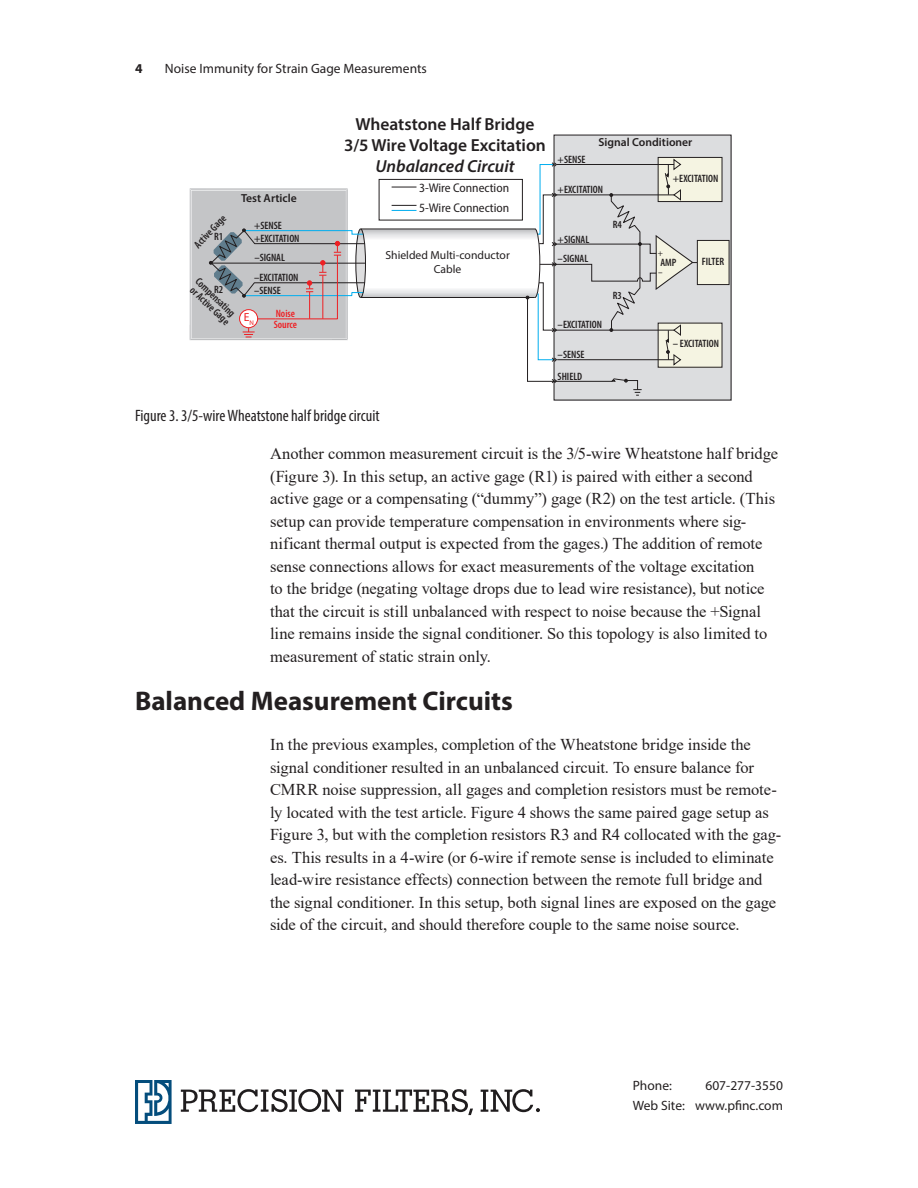
<style>
.page{position:relative;width:918px;height:1188px;background:#fff}
.page>*{position:absolute;margin:0;border:0;box-sizing:border-box;transform-origin:0 0}
.t1{font:700 27px "Myriad Pro";color:#231f20}
.t2{font:600 17.55px/21px "Myriad Pro";color:#231f20;text-align:center}
.t3{font:italic 600 17.55px "Myriad Pro";color:#231f20}
.t4{font:16.5px/22.5px "Times New Roman";letter-spacing:-.005em;color:#231f20}
.t5{font:condensed 16.5px "Myriad Pro";color:#231f20}
.t6{font:13.5px/19.5px "Myriad Pro";color:#231f20;text-align:right}
.t7{font:700 13.5px "Myriad Pro";color:#231f20}
.t8{font:semi-condensed 12.6px/20px "Myriad Pro";color:#231f20}
.t9{font:11.7px/14px "Myriad Pro";color:#231f20;text-align:center}
.t10{font:600 11.7px "Myriad Pro";color:#231f20}
.t11{font:11.7px "Myriad Pro";color:#ee1f23}
.t12{font:600 condensed 10.65px/13.5px "Myriad Pro";color:#231f20}
.t13{font:600 condensed 10.65px/10.9px "Myriad Pro";color:#ee1f23}
.t14{font:condensed 7.8px "Swiss 721 BT";color:#231f20}
</style>
<div class="page">
<svg style="left:135px;top:1080px;width:37px;height:44px"></svg>
<svg style="left:355px;top:1089px;width:118px;height:26px"></svg>
<svg style="left:181px;top:1089px;width:163px;height:23px"></svg>
<svg style="left:481px;top:1089px;width:59px;height:23px"></svg>
<div style="left:554px;top:135px;width:177px;height:265px;background:#dcdddf"></div>
<div style="left:658px;top:157px;width:64px;height:45px;background:#f5f4e2"></div>
<div style="left:658px;top:157px;width:65px;height:45px;border:1px solid #231f20"></div>
<div style="left:658px;top:323px;width:64px;height:44px;background:#f5f4e2"></div>
<div style="left:697px;top:240px;width:32px;height:45px;background:#f5f4e2"></div>
<div style="left:697px;top:240px;width:33px;height:45px;border:1px solid #231f20"></div>
<svg style="left:190px;top:159px;width:507px;height:237px"></svg>
<p class="t7" style="left:135px;top:59px;width:9px">4</p>
<p class="t6" style="left:165px;top:58px;width:263px">Noise Immunity for Strain Gage Measurements</p>
<p class="t12" style="left:191px;top:241px;width:43px;rotate:-46deg">Active Gage</p>
<p class="t12" style="left:214px;top:229px;width:11px">R1</p>
<p class="t10" style="left:241px;top:190px;width:57px">Test Article</p>
<p class="t12" style="left:254px;top:219px;width:29px">+SENSE</p>
<p class="t12" style="left:254px;top:232px;width:47px">+EXCITATION</p>
<p class="t12" style="left:254px;top:251px;width:32px">–SIGNAL</p>
<p class="t12" style="left:201px;top:276px;width:54px;line-height:9.9px;rotate:44deg">Compensating or Active Gage</p>
<p class="t12" style="left:214px;top:282px;width:11px">R2</p>
<p class="t12" style="left:254px;top:270px;width:46px">–EXCITATION –SENSE</p>
<p class="t11" style="left:244px;top:310px;width:12px">E<sub>N</sub></p>
<p class="t13" style="left:274px;top:308px;width:25px">Noise<br>Source</p>
<p class="t2" style="left:344px;top:113px;width:203px">Wheatstone Half Bridge<br>3/5 Wire Voltage Excitation</p>
<p class="t3" style="left:375px;top:155px;width:141px">Unbalanced Circuit</p>
<p class="t8" style="left:419px;top:177px;width:92px">3-Wire Connection<br>5-Wire Connection</p>
<p class="t9" style="left:386px;top:248px;width:126px">Shielded Multi-conductor<br>Cable</p>
<p class="t12" style="left:558px;top:152px;width:29px">+SENSE</p>
<p class="t10" style="left:599px;top:135px;width:95px">Signal Conditioner</p>
<p class="t12" style="left:673px;top:171px;width:47px">+EXCITATION</p>
<p class="t12" style="left:558px;top:183px;width:47px">+EXCITATION</p>
<p class="t12" style="left:558px;top:232px;width:33px">+SIGNAL</p>
<p class="t12" style="left:558px;top:252px;width:32px">–SIGNAL</p>
<p class="t12" style="left:613px;top:218px;width:11px">R4</p>
<p class="t12" style="left:558px;top:318px;width:46px">–EXCITATION</p>
<p class="t12" style="left:558px;top:348px;width:28px">–SENSE</p>
<p class="t12" style="left:558px;top:369px;width:26px">SHIELD</p>
<p class="t12" style="left:613px;top:288px;width:11px">R3</p>
<p class="t14" style="left:657px;top:248px;width:8px">+</p>
<p class="t14" style="left:659px;top:268px;width:5px">–</p>
<p class="t12" style="left:660px;top:256px;width:17px">AMP</p>
<p class="t12" style="left:702px;top:254px;width:24px">FILTER</p>
<p class="t12" style="left:673px;top:337px;width:48px">– EXCITATION</p>
<p class="t5" style="left:135px;top:405px;width:246px">Figure 3. 3/5-wire Wheatstone half bridge circuit</p>
<p class="t4" style="left:270px;top:442px;width:510px">Another common measurement circuit is the 3/5-wire Wheatstone half bridge (Figure 3). In this setup, an active gage (R1) is paired with either a second active gage or a compensating (“dummy”) gage (R2) on the test article. (This setup can provide temperature compensation in environments where sig&shy;nificant thermal output is expected from the gages.) The addition of remote sense connections allows for exact measurements of the voltage excitation<br>to the bridge (negating voltage drops due to lead wire resistance), but notice that the circuit is still unbalanced with respect to noise because the +Signal line remains inside the signal conditioner. So this topology is also limited to measurement of static strain only.</p>
<h1 class="t1" style="left:135px;top:683px;width:379px">Balanced Measurement Circuits</h1>
<p class="t4" style="left:270px;top:733px;width:513px">In the previous examples, completion of the Wheatstone bridge inside the signal conditioner resulted in an unbalanced circuit. To ensure balance for CMRR noise suppression, all gages and completion resistors must be remote&shy;ly located with the test article. Figure 4 shows the same paired gage setup as Figure 3, but with the completion resistors R3 and R4 collocated with the gag&shy;es. This results in a 4-wire (or 6-wire if remote sense is included to eliminate lead-wire resistance effects) connection between the remote full bridge and the signal conditioner. In this setup, both signal lines are exposed on the gage side of the circuit, and should therefore couple to the same noise source.</p>
<p class="t6" style="left:633px;top:1076px;width:41px">Phone:</p>
<p class="t6" style="left:633px;top:1076px;width:152px">607-277-3550<br>Web Site: www.pfinc.com</p>
</div>
